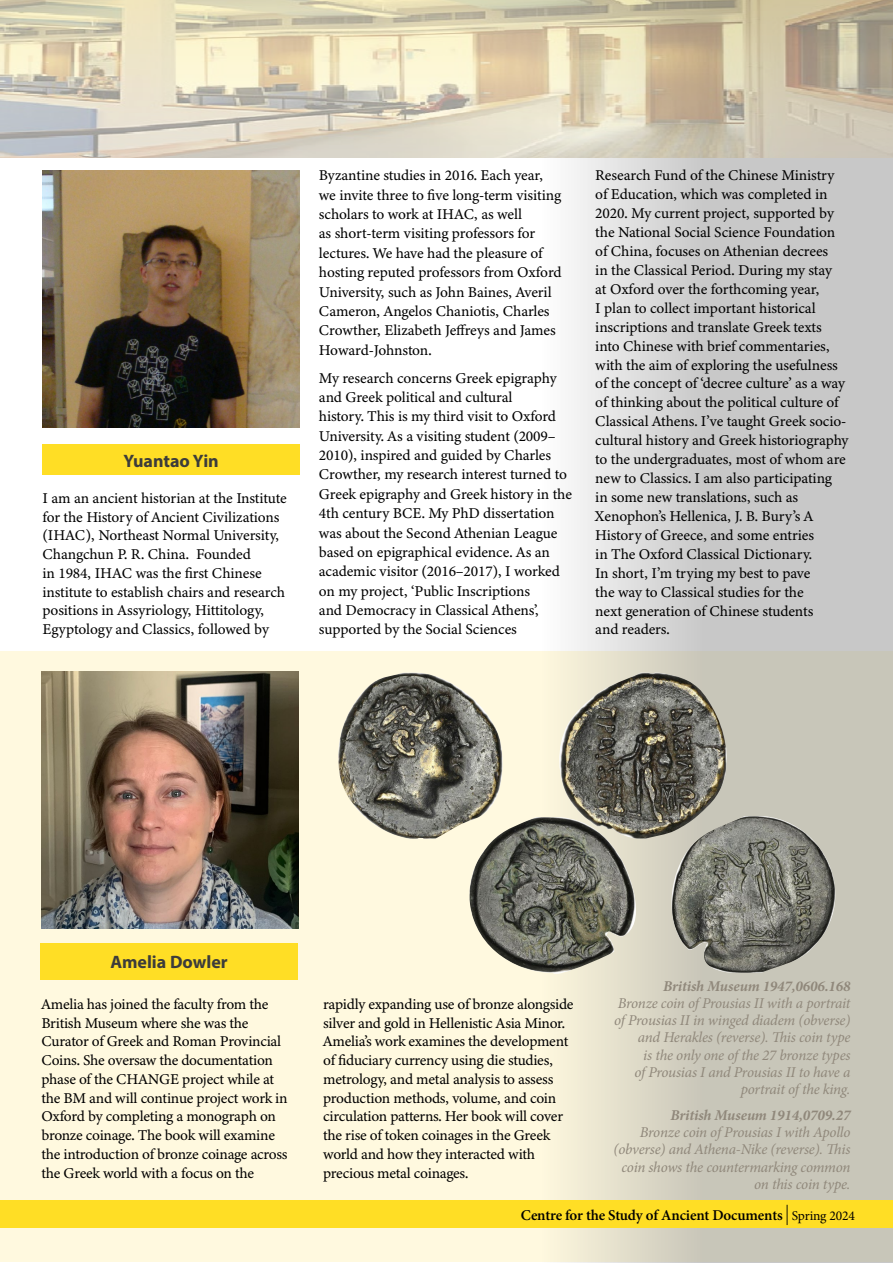
<style>
.page{position:relative;width:893px;height:1263px;background:#fff}
.page>*{position:absolute;margin:0;border:0;box-sizing:border-box;transform-origin:0 0}
.Heading_A__articles{font:700 18px "Myriad Pro";color:#3c3c3b}
.Body_text{font:15px/18.8px "Minion Variable Concept";letter-spacing:-.015em;color:#000}
.Captions__grey{font:italic 15px/17.2px "Minion Pro";letter-spacing:-.02em;color:#90887b;text-align:right}
.t1{font:600 15px "Minion Pro";letter-spacing:-.01em;color:#000}
.s1{font-weight:700}
.s2{font-weight:400;font-size:20.25px}
.s3{font-weight:400;font-size:13.5px}
</style>
<div class="page">
<div style="left:0;top:651px;width:893px;height:610px;background:#fff9df"></div>
<svg style="left:542px;top:157px;width:351px;height:1106px;background:#d3d1cb"></svg>
<div style="left:43px;top:445px;width:257px;height:30px;background:#ffde25"></div>
<div style="left:40px;top:943px;width:258px;height:36px;background:#ffde25"></div>
<img style="left:43px;top:170px;width:257px;height:257px">
<img style="left:41px;top:671px;width:258px;height:257px">
<img style="left:0;top:0;width:893px;height:157px">
<img style="left:469px;top:816px;width:366px;height:158px">
<img style="left:338px;top:673px;width:389px;height:166px">
<div style="left:0;top:1200px;width:893px;height:28px;background:#ffde25"></div>
<p class="Heading_A__articles" style="left:123px;top:449px;width:97px">Yuantao Yin</p>
<p class="Body_text" style="left:43px;top:489px;width:246px">I am an ancient historian at the Institute for the History of Ancient Civilizations (IHAC), Northeast Normal University, Changchun P. R. China. Founded<br>in 1984, IHAC was the first Chinese institute to establish chairs and research positions in Assyriology, Hittitology, Egyptology and Classics, followed by</p>
<p class="Body_text" style="left:319px;top:166px;width:244px;line-height:19.4px">Byzantine studies in 2016. Each year, we invite three to five long-term visiting scholars to work at IHAC, as well<br>as short-term visiting professors for lectures. We have had the pleasure of hosting reputed professors from Oxford University, such as John Baines, Averil Cameron, Angelos Chaniotis, Charles Crowther, Elizabeth Jeffreys and James Howard-Johnston.</p>
<p class="Body_text" style="left:319px;top:368px;width:255px;line-height:19.4px">My research concerns Greek epigraphy and Greek political and cultural<br>history. This is my third visit to Oxford University. As a visiting student (2009– 2010), inspired and guided by Charles Crowther, my research interest turned to Greek epigraphy and Greek history in the 4th century BCE. My PhD dissertation was about the Second Athenian League based on epigraphical evidence. As an academic visitor (2016–2017), I worked on my project, ‘Public Inscriptions<br>and Democracy in Classical Athens’, supported by the Social Sciences</p>
<p class="Body_text" style="left:595px;top:166px;width:255px">Research Fund of the Chinese Ministry of Education, which was completed in 2020. My current project, supported by the National Social Science Foundation of China, focuses on Athenian decrees<br>in the Classical Period. During my stay<br>at Oxford over the forthcoming year,<br>I plan to collect important historical inscriptions and translate Greek texts into Chinese with brief commentaries, with the aim of exploring the usefulness of the concept of ‘decree culture’ as a way of thinking about the political culture of Classical Athens. I’ve taught Greek socio&shy;cultural history and Greek historiography to the undergraduates, most of whom are new to Classics. I am also participating<br>in some new translations, such as Xenophon’s Hellenica, J. B. Bury’s A History of Greece, and some entries<br>in The Oxford Classical Dictionary.<br>In short, I’m trying my best to pave<br>the way to Classical studies for the<br>next generation of Chinese students<br>and readers.</p>
<p class="Heading_A__articles" style="left:110px;top:950px;width:119px">Amelia Dowler</p>
<p class="Captions__grey" style="left:614px;top:977px;width:238px"><span class="s1">British Museum 1947,0606.168<br></span>Bronze coin of Prousias II with a portrait of Prousias II in winged diadem (obverse) and Herakles (reverse). This coin type<br>is the only one of the 27 bronze types<br>of Prousias I and Prousias II to have a portrait of the king.</p>
<p class="Captions__grey" style="left:614px;top:1106px;width:238px"><span class="s1">British Museum 1914,0709.27<br></span>Bronze coin of Prousias I with Apollo (obverse) and Athena-Nike (reverse). This coin shows the countermarking common on this coin type.</p>
<p class="Body_text" style="left:41px;top:995px;width:248px">Amelia has joined the faculty from the British Museum where she was the Curator of Greek and Roman Provincial Coins. She oversaw the documentation phase of the CHANGE project while at the BM and will continue project work in Oxford by completing a monograph on bronze coinage. The book will examine the introduction of bronze coinage across the Greek world with a focus on the</p>
<p class="Body_text" style="left:323px;top:995px;width:252px">rapidly expanding use of bronze alongside silver and gold in Hellenistic Asia Minor.<br>Amelia’s work examines the development of fiduciary currency using die studies, metrology, and metal analysis to assess production methods, volume, and coin circulation patterns. Her book will cover the rise of token coinages in the Greek world and how they interacted with precious metal coinages.</p>
<p class="t1" style="left:521px;top:1204px;width:336px">Centre for the Study of Ancient Documents <span class="s2">|</span> <span class="s3">Spring 2024</span></p>
</div>
